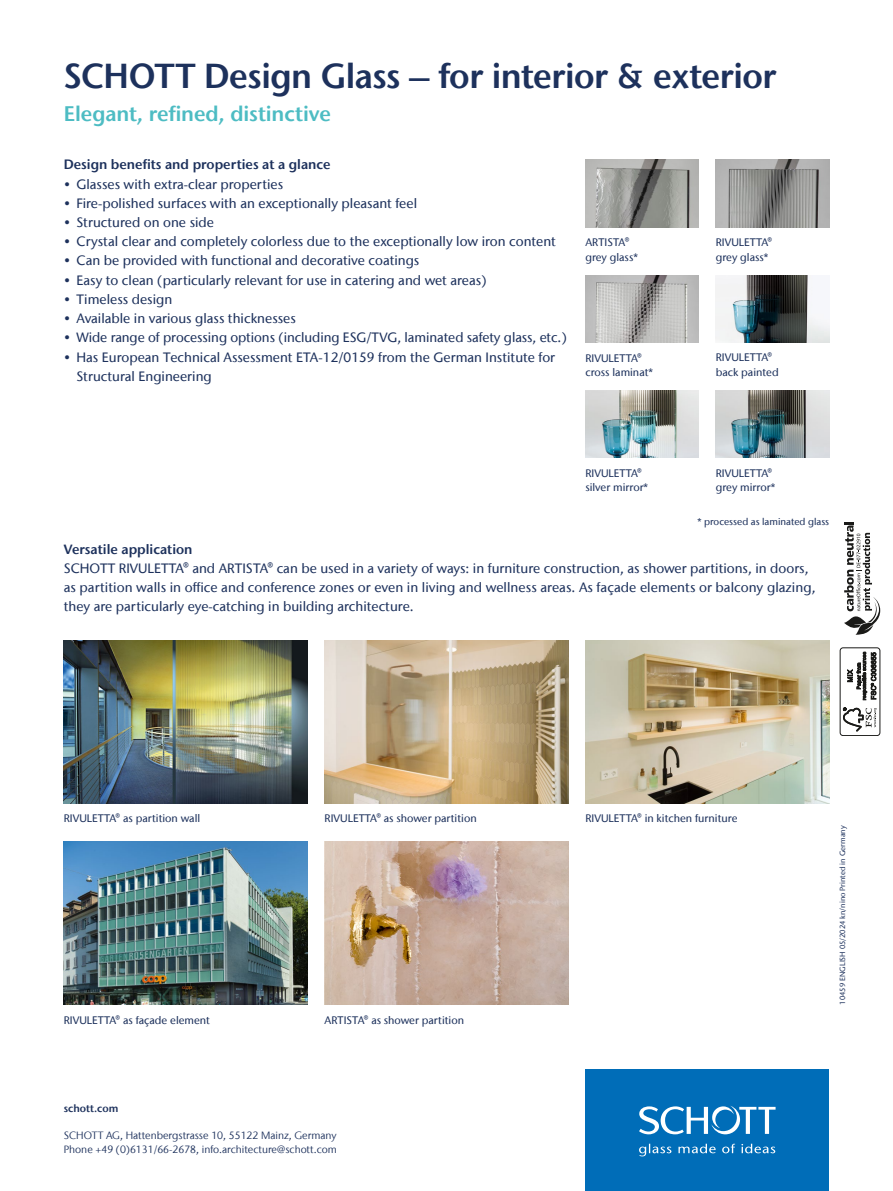
<style>
.page{position:relative;width:893px;height:1191px;background:#fff}
.page>*{position:absolute;margin:0;border:0;box-sizing:border-box;transform-origin:0 0}
.t1{font:600 34.5px "Stone Sans IIITC Com";letter-spacing:-.015em;color:#1d315c}
.t2{font:600 21px "Stone Sans IIITC Com";letter-spacing:-.005em;color:#4dbcc3}
.t3{font:500 13.5px/19.2px "Stone Sans IIITC Com";color:#1d315c}
.t4{font:600 13.5px "Stone Sans IIITC Com";color:#1d315c}
.t5{font:500 10.8px/14.2px "Stone Sans IIITC Com";color:#1d315c}
.t6{font:10.5px/13.5px "Stone Sans IIITC Com";color:#1d315c}
.t7{font:600 10.5px "Stone Sans IIITC Com";color:#1d315c}
.t8{font:500 9.75px "Stone Sans IIITC Com";color:#1d315c}
.t9{font:500 7.5px "Stone Sans IIITC Com";color:#1d315c}
</style>
<div class="page">
<div style="left:585px;top:1069px;width:244px;height:122px;background:#006db8"></div>
<svg style="left:639px;top:1105px;width:137px;height:51px"></svg>
<svg style="left:844px;top:522px;width:36px;height:113px"></svg>
<div style="left:840px;top:647px;width:40px;height:89px;border:1px solid #1a1a18;border-radius:3px"></div>
<svg style="left:843px;top:707px;width:34px;height:24px"></svg>
<svg style="left:847px;top:651px;width:29px;height:49px"></svg>
<img style="left:585px;top:160px;width:114px;height:67px">
<img style="left:585px;top:275px;width:114px;height:67px">
<img style="left:585px;top:390px;width:114px;height:67px">
<img style="left:716px;top:275px;width:113px;height:67px">
<img style="left:716px;top:390px;width:113px;height:67px">
<img style="left:64px;top:640px;width:244px;height:163px">
<img style="left:64px;top:841px;width:244px;height:164px">
<img style="left:325px;top:640px;width:243px;height:163px">
<img style="left:585px;top:640px;width:244px;height:163px">
<img style="left:325px;top:841px;width:243px;height:164px">
<img style="left:716px;top:160px;width:113px;height:67px">
<h1 class="t1" style="left:64px;top:54px;width:714px">SCHOTT Design Glass – for interior &amp; exterior</h1>
<h2 class="t2" style="left:64px;top:101px;width:269px">Elegant, refined, distinctive</h2>
<p class="t4" style="left:64px;top:156px;width:268px">Design benefits and properties at a glance</p>
<p class="t3" style="left:64px;top:174px;width:221px">• Glasses with extra-clear properties</p>
<p class="t3" style="left:64px;top:193px;width:355px">• Fire-polished surfaces with an exceptionally pleasant feel</p>
<p class="t3" style="left:64px;top:212px;width:152px">• Structured on one side</p>
<p class="t3" style="left:64px;top:232px;width:494px">• Crystal clear and completely colorless due to the exceptionally low iron content</p>
<p class="t3" style="left:64px;top:251px;width:357px">• Can be provided with functional and decorative coatings</p>
<p class="t3" style="left:64px;top:270px;width:424px">• Easy to clean (particularly relevant for use in catering and wet areas)</p>
<p class="t3" style="left:64px;top:289px;width:110px">• Timeless design</p>
<p class="t3" style="left:64px;top:308px;width:234px">• Available in various glass thicknesses</p>
<p class="t3" style="left:64px;top:328px;width:504px">• Wide range of processing options (including ESG/TVG, laminated safety glass, etc.)</p>
<p class="t3" style="left:77px;top:347px;width:480px;text-indent:-13px">• Has European Technical Assessment ETA-12/0159 from the German Institute for<br>Structural Engineering</p>
<p class="t5" style="left:585px;top:235px;width:54px">ARTISTA® grey glass*</p>
<p class="t5" style="left:585px;top:350px;width:69px">RIVULETTA® cross laminat*</p>
<p class="t5" style="left:585px;top:466px;width:64px">RIVULETTA® silver mirror*</p>
<p class="t5" style="left:716px;top:235px;width:58px">RIVULETTA® grey glass*</p>
<p class="t5" style="left:716px;top:350px;width:64px">RIVULETTA® back painted</p>
<p class="t5" style="left:716px;top:466px;width:61px">RIVULETTA® grey mirror*</p>
<p class="t8" style="left:698px;top:515px;width:133px">* processed as laminated glass</p>
<p class="t4" style="left:64px;top:540px;width:130px">Versatile application</p>
<p class="t3" style="left:64px;top:558px;width:753px">SCHOTT RIVULETTA® and ARTISTA® can be used in a variety of ways: in furniture construction, as shower partitions, in doors, as partition walls in office and conference zones or even in living and wellness areas. As façade elements or balcony glazing, they are particularly eye-catching in building architecture.</p>
<p class="t5" style="left:64px;top:811px;width:138px">RIVULETTA® as partition wall</p>
<p class="t5" style="left:325px;top:811px;width:154px">RIVULETTA® as shower partition</p>
<p class="t5" style="left:585px;top:811px;width:154px">RIVULETTA® in kitchen furniture</p>
<p class="t5" style="left:64px;top:1013px;width:148px">RIVULETTA® as façade element</p>
<p class="t5" style="left:325px;top:1013px;width:141px">ARTISTA® as shower partition</p>
<p class="t7" style="left:64px;top:1101px;width:56px">schott.com</p>
<p class="t6" style="left:64px;top:1128px;width:275px">SCHOTT AG, Hattenbergstrasse 10, 55122 Mainz, Germany<br>Phone +49 (0)6131/66-2678, info.architecture@schott.com</p>
<p class="t9" style="left:838px;top:1004px;width:180px;rotate:-90deg">10459 ENGLISH 05/2024 kn/nino Printed in Germany</p>
</div>
